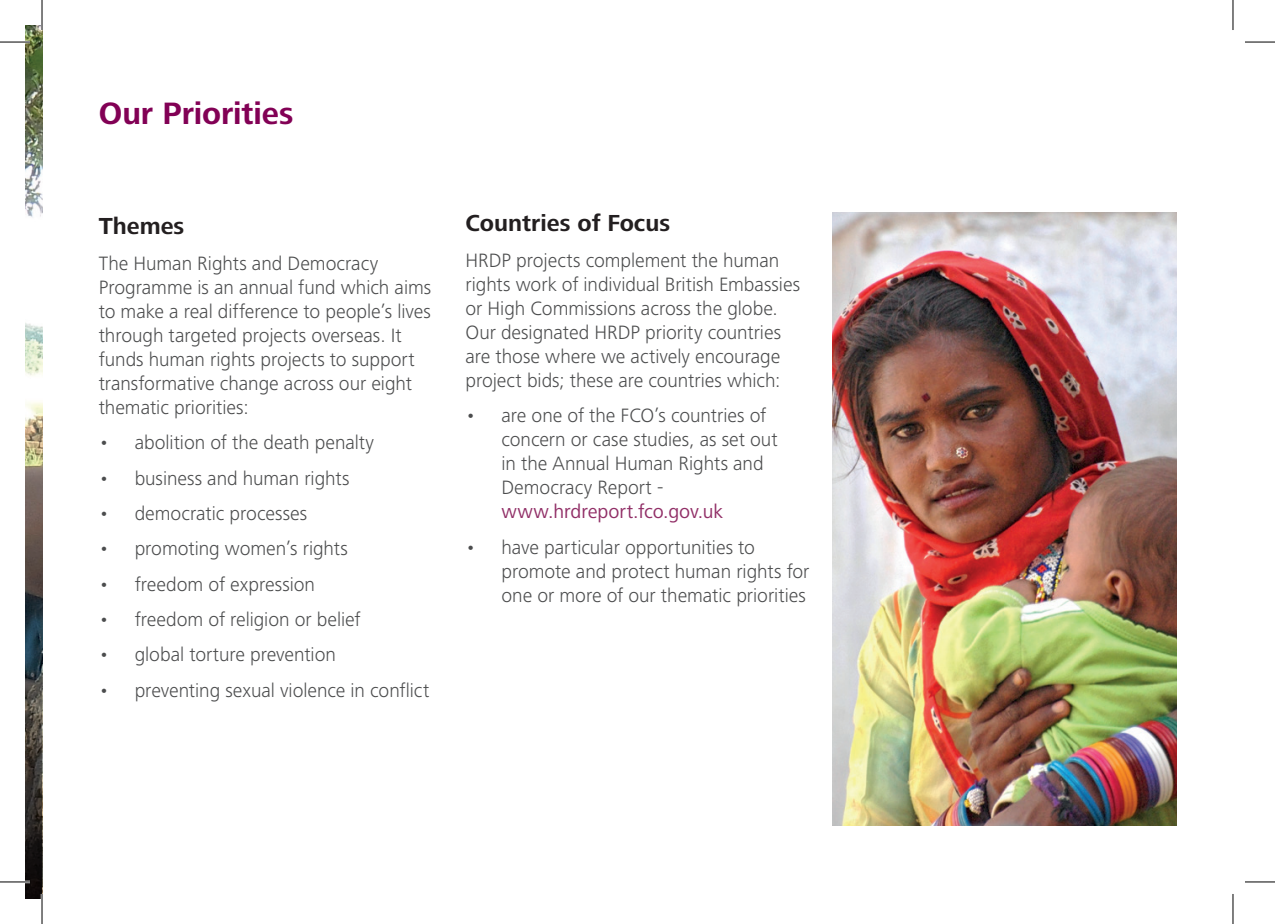
<style>
.page{position:relative;width:1275px;height:924px;background:#fff}
.page>*{position:absolute;margin:0;border:0;box-sizing:border-box;transform-origin:0 0}
.t1{font:700 32px "Frutiger Next LT";letter-spacing:-.005em;color:#820155}
.t2{font:700 24px "Frutiger Next LT";color:#231f20}
.t3{font:300 20px/24px "Frutiger Next LT";letter-spacing:-.005em;color:#4b4c4d}
.t4{font:20px "Frutiger Next LT";color:#912f67}
</style>
<div class="page">
<img style="left:25px;top:25px;width:17px;height:584px">
<svg style="left:25px;top:609px;width:17px;height:289px;background:#303333"></svg>
<img style="left:832px;top:212px;width:344px;height:612px">
<hr style="left:0;top:41px;width:30px;height:2px;background:#fff">
<hr style="left:0;top:880px;width:30px;height:2px;background:#fff">
<hr style="left:41px;top:0;width:2px;height:30px;background:#fff">
<hr style="left:41px;top:893px;width:2px;height:30px;background:#fff">
<hr style="left:0;top:42px;width:30px;height:1px;background:#000">
<hr style="left:1245px;top:42px;width:30px;height:1px;background:#000">
<hr style="left:0;top:881px;width:30px;height:1px;background:#000">
<hr style="left:1245px;top:881px;width:30px;height:1px;background:#000">
<hr style="left:42px;top:0;width:1px;height:30px;background:#000">
<hr style="left:42px;top:893px;width:1px;height:30px;background:#000">
<hr style="left:1232px;top:0;width:1px;height:30px;background:#000">
<hr style="left:1232px;top:893px;width:1px;height:30px;background:#000">
<h1 class="t1" style="left:99px;top:96px;width:196px">Our Priorities</h1>
<p class="t2" style="left:99px;top:213px;width:87px">Themes</p>
<p class="t3" style="left:99px;top:251px;width:334px">The Human Rights and Democracy Programme is an annual fund which aims to make a real difference to people’s lives through targeted projects overseas. It funds human rights projects to support transformative change across our eight thematic priorities:</p>
<p class="t3" style="left:99px;top:430px;width:277px">• abolition of the death penalty</p>
<p class="t3" style="left:99px;top:465px;width:252px">• business and human rights</p>
<p class="t3" style="left:99px;top:501px;width:210px">• democratic processes</p>
<p class="t3" style="left:99px;top:536px;width:251px">• promoting women’s rights</p>
<p class="t3" style="left:99px;top:572px;width:218px">• freedom of expression</p>
<p class="t3" style="left:99px;top:607px;width:263px">• freedom of religion or belief</p>
<p class="t3" style="left:99px;top:642px;width:239px">• global torture prevention</p>
<p class="t3" style="left:99px;top:678px;width:332px">• preventing sexual violence in conflict</p>
<p class="t2" style="left:465px;top:210px;width:206px">Countries of Focus</p>
<p class="t3" style="left:465px;top:248px;width:336px">HRDP projects complement the human rights work of individual British Embassies or High Commissions across the globe.<br>Our designated HRDP priority countries are those where we actively encourage project bids; these are countries which:</p>
<p class="t3" style="left:501px;top:403px;width:278px;text-indent:-36px">• are one of the FCO’s countries of concern or case studies, as set out in the Annual Human Rights and<br>Democracy Report -</p>
<p class="t4" style="left:501px;top:500px;width:223px">www.hrdreport.fco.gov.uk</p>
<p class="t3" style="left:501px;top:535px;width:309px;text-indent:-36px">• have particular opportunities to promote and protect human rights for one or more of our thematic priorities</p>
</div>
